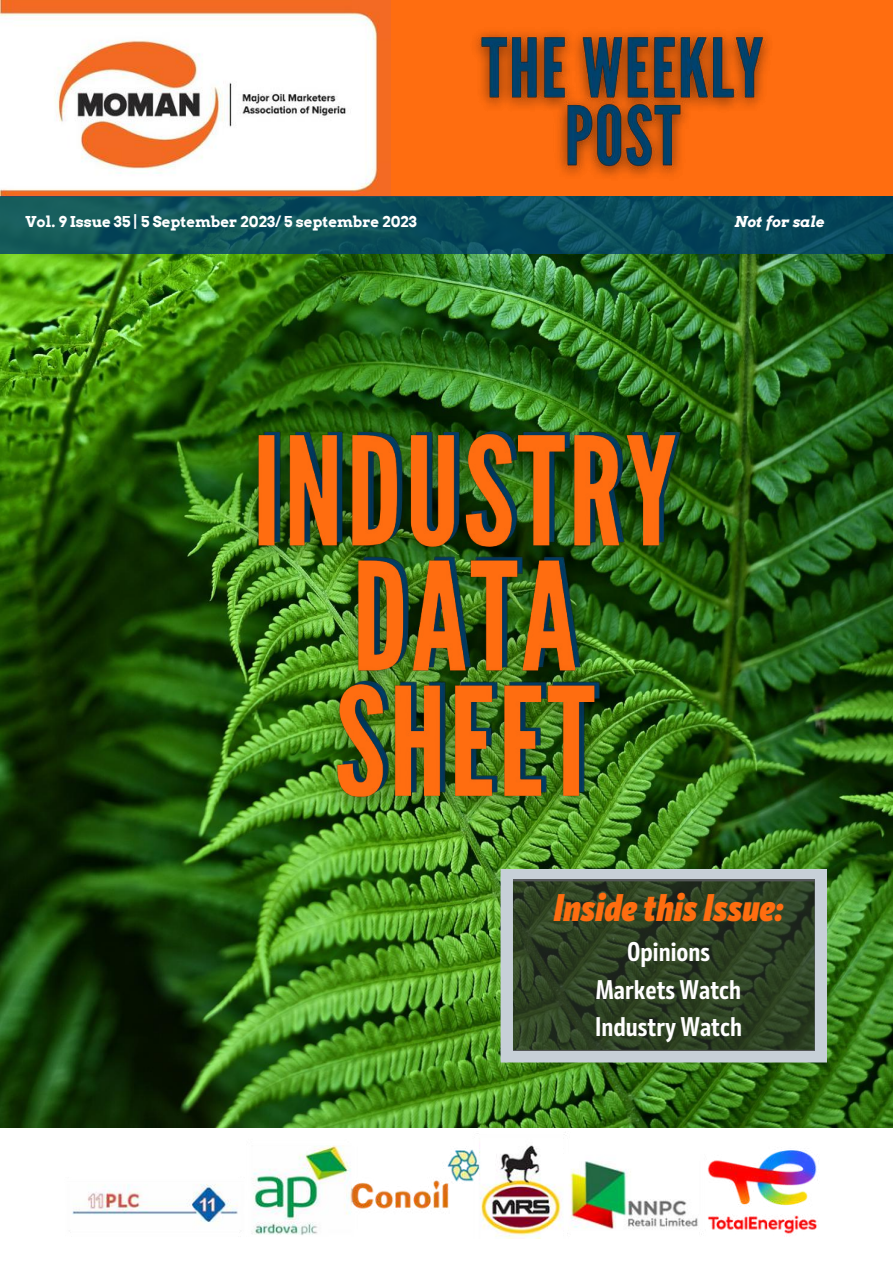
<style>
.page{position:relative;width:893px;height:1264px;background:#fff}
.page>*{position:absolute;margin:0;border:0;box-sizing:border-box;transform-origin:0 0}
.t1{font:italic 900 38.4px "Mozer";color:#ff6d10}
.t2{font:700 27px/37px "Mozer";color:#fff;text-align:center}
.t3{font:700 15px "Arvo";color:#fff}
.t4{font:italic 700 15px "Arvo";color:#fff}
</style>
<div class="page">
<img style="left:0;top:253px;width:892px;height:874px">
<svg style="left:500px;top:869px;width:327px;height:193px;background:#bec7cd"></svg>
<img style="left:0;top:0;width:391px;height:196px">
<svg style="left:512px;top:880px;width:302px;height:170px;background:#2e4125"></svg>
<svg style="left:0;top:196px;width:892px;height:57px;background:#0c4f5a"></svg>
<div style="left:391px;top:0;width:501px;height:196px;background:#ff6d10"></div>
<img style="left:222px;top:402px;width:490px;height:438px">
<img style="left:57px;top:1127px;width:778px;height:111px">
<img style="left:476px;top:31px;width:293px;height:145px">
<p class="t3" style="left:25px;top:212px;width:393px">Vol. 9 Issue 35 | 5 September 2023/ 5 septembre 2023</p>
<p class="t4" style="left:734px;top:212px;width:91px">Not for sale</p>
<h1 class="t1" style="left:554px;top:885px;width:231px">Inside thisIssue:</h1>
<h2 class="t2" style="left:595px;top:934px;width:149px">Opinions<br>Markets Watch<br>Industry Watch</h2>
</div>
